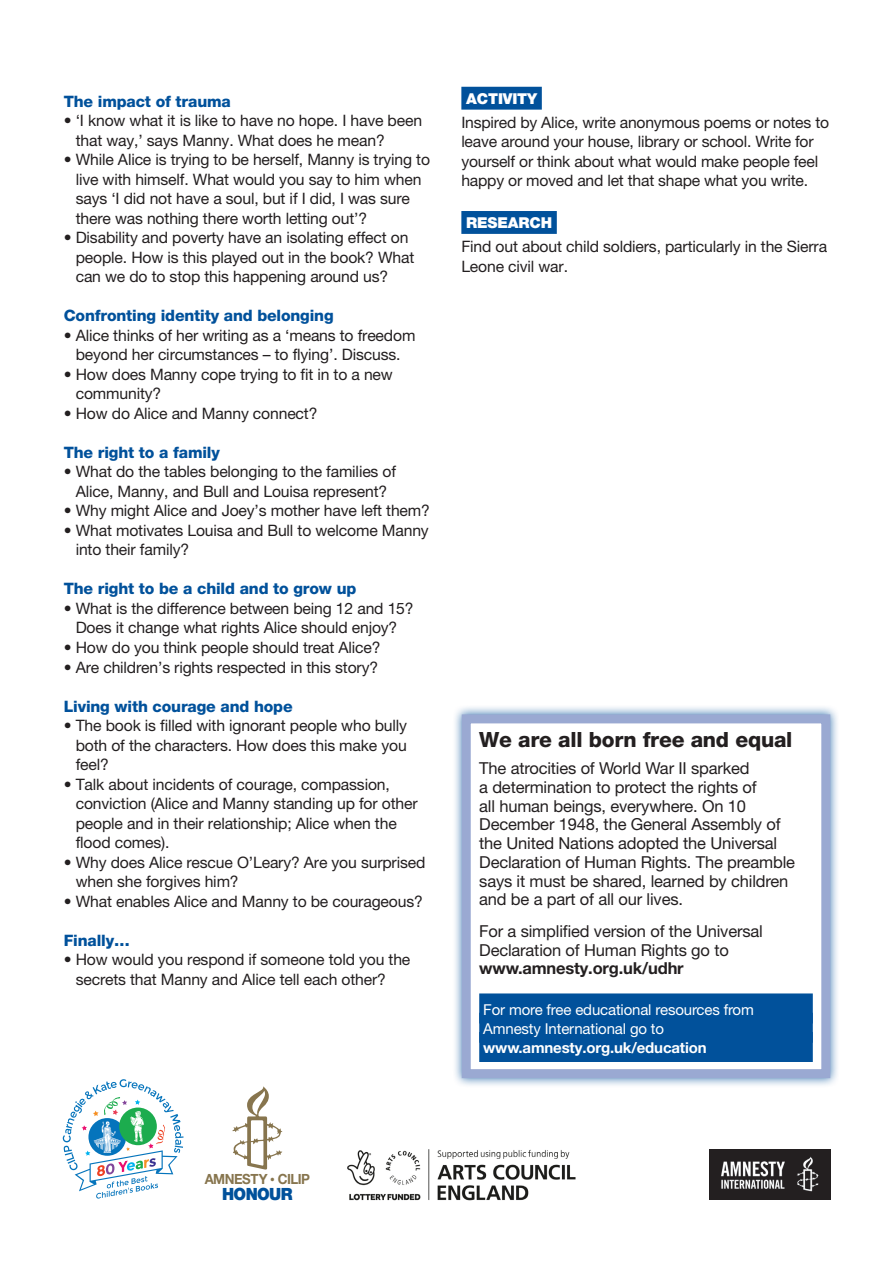
<style>
.page{position:relative;width:893px;height:1263px;background:#fff}
.page>*{position:absolute;margin:0;border:0;box-sizing:border-box;transform-origin:0 0}
.t1{font:800 21px "Helvetica Neue LT Pro";letter-spacing:-.01em;color:#231f20}
.t2{font:900 16.95px "Helvetica Neue LT Pro";letter-spacing:-.04em;color:#01519b;scale:.94 1}
.t3{font:16.5px/18.8px "Helvetica Neue LT Pro";letter-spacing:-.01em;color:#231f20}
.t4{font:700 16.5px "Helvetica Neue LT Pro";letter-spacing:-.01em;color:#231f20}
.Body_text{font:15.75px/19.5px "Helvetica Neue LT Pro";letter-spacing:-.01em;color:#231f20}
.Body_text-2{font:800 15.75px "Helvetica Neue LT Pro";letter-spacing:-.01em;color:#01519b}
.t5{font:15px/19.2px "Helvetica Neue LT Pro";letter-spacing:-.01em;color:#fff}
.t6{font:700 15px "Helvetica Neue LT Pro";letter-spacing:-.01em;color:#fff}
.Subhead{font:900 15px "Helvetica Neue LT Pro";letter-spacing:-.01em;color:#fff}
.t7{font:700 14.1px "Helvetica Neue LT Pro";letter-spacing:-.04em;color:#87754e;scale:.94 1}
.s1{font-size:9.9px}
</style>
<div class="page">
<img style="left:347px;top:1150px;width:229px;height:51px">
<svg style="left:63px;top:1079px;width:121px;height:119px"></svg>
<svg style="left:232px;top:1086px;width:50px;height:83px"></svg>
<div style="left:452px;top:705px;width:388px;height:383px;background:#01519b;opacity:.75"></div>
<div style="left:466px;top:719px;width:360px;height:355px;background:#fff"></div>
<div style="left:479px;top:993px;width:334px;height:30px;background:#01519b"></div>
<div style="left:479px;top:1013px;width:334px;height:30px;background:#01519b"></div>
<div style="left:479px;top:1032px;width:334px;height:30px;background:#01519b"></div>
<div style="left:462px;top:714px;width:368px;height:364px;border:9px solid #9aa9d2"></div>
<img style="left:709px;top:1149px;width:121px;height:51px">
<div style="left:461px;top:87px;width:81px;height:23px;background:#01519b"></div>
<div style="left:461px;top:211px;width:96px;height:23px;background:#01519b"></div>
<p class="Body_text-2" style="left:64px;top:92px;width:169px">The impact of trauma</p>
<p class="Body_text" style="left:76px;top:111px;width:348px;text-indent:-12px">• ‘I know what it is like to have no hope. I have been that way,’ says Manny. What does he mean?</p>
<p class="Body_text" style="left:76px;top:150px;width:356px;text-indent:-12px">• While Alice is trying to be herself, Manny is trying to live with himself. What would you say to him when says ‘I did not have a soul, but if I did, I was sure there was nothing there worth letting out’?</p>
<p class="Body_text" style="left:76px;top:228px;width:340px;text-indent:-12px">• Disability and poverty have an isolating effect on people. How is this played out in the book? What can we do to stop this happening around us?</p>
<p class="Body_text-2" style="left:64px;top:306px;width:271px">Confronting identity and belonging</p>
<p class="Body_text" style="left:64px;top:325px;width:353px;text-align:center">• Alice thinks of her writing as a ‘means to freedom beyond her circumstances – to flying’. Discuss.</p>
<p class="Body_text" style="left:76px;top:364px;width:319px;text-indent:-12px">• How does Manny cope trying to fit in to a new community?</p>
<p class="Body_text" style="left:64px;top:403px;width:255px">• How do Alice and Manny connect?</p>
<p class="Body_text-2" style="left:64px;top:443px;width:158px">The right to a family</p>
<p class="Body_text" style="left:64px;top:462px;width:334px;text-align:center">• What do the tables belonging to the families of<br>Alice, Manny, and Bull and Louisa represent?</p>
<p class="Body_text" style="left:64px;top:501px;width:368px">• Why might Alice and Joey’s mother have left them?</p>
<p class="Body_text" style="left:76px;top:520px;width:355px;text-indent:-12px">• What motivates Louisa and Bull to welcome Manny into their family?</p>
<p class="Body_text-2" style="left:64px;top:579px;width:294px">The right to be a child and to grow up</p>
<p class="Body_text" style="left:64px;top:598px;width:351px;text-align:center">• What is the difference between being 12 and 15?<br>Does it change what rights Alice should enjoy?</p>
<p class="Body_text" style="left:64px;top:637px;width:318px">• How do you think people should treat Alice?</p>
<p class="Body_text" style="left:64px;top:657px;width:316px">• Are children’s rights respected in this story?</p>
<p class="Body_text-2" style="left:64px;top:696px;width:230px">Living with courage and hope</p>
<p class="Body_text" style="left:76px;top:715px;width:333px;text-align:justify;text-indent:-12px">• The book is filled with ignorant people who bully both of the characters. How does this make you feel?</p>
<p class="Body_text" style="left:76px;top:774px;width:343px;text-indent:-12px">• Talk about incidents of courage, compassion, conviction (Alice and Manny standing up for other people and in their relationship; Alice when the flood comes).</p>
<p class="Body_text" style="left:76px;top:852px;width:351px;text-indent:-12px">• Why does Alice rescue O’Leary? Are you surprised when she forgives him?</p>
<p class="Body_text" style="left:64px;top:891px;width:361px">• What enables Alice and Manny to be courageous?</p>
<p class="Body_text-2" style="left:64px;top:930px;width:67px">Finally…</p>
<p class="Body_text" style="left:76px;top:949px;width:336px;text-indent:-12px">• How would you respond if someone told you the secrets that Manny and Alice tell each other?</p>
<p class="Subhead" style="left:466px;top:90px;width:72px">ACTIVITY</p>
<p class="Body_text" style="left:461px;top:112px;width:369px">Inspired by Alice, write anonymous poems or notes to leave around your house, library or school. Write for yourself or think about what would make people feel happy or moved and let that shape what you write.</p>
<p class="Subhead" style="left:466px;top:214px;width:87px">RESEARCH</p>
<p class="Body_text" style="left:461px;top:236px;width:367px">Find out about child soldiers, particularly in the Sierra<br>Leone civil war.</p>
<h1 class="t1" style="left:479px;top:727px;width:315px">We are all born free and equal</h1>
<p class="t3" style="left:479px;top:758px;width:317px">The atrocities of World War II sparked<br>a determination to protect the rights of<br>all human beings, everywhere. On 10<br>December 1948, the General Assembly of the United Nations adopted the Universal Declaration of Human Rights. The preamble says it must be shared, learned by children and be a part of all our lives.</p>
<p class="t3" style="left:479px;top:921px;width:285px">For a simplified version of the Universal<br>Declaration of Human Rights go to</p>
<p class="t4" style="left:479px;top:958px;width:206px">www.amnesty.org.uk/udhr</p>
<p class="t5" style="left:483px;top:1000px;width:272px">For more free educational resources from<br>Amnesty International go to</p>
<p class="t6" style="left:483px;top:1039px;width:225px">www.amnesty.org.uk/education</p>
<p class="t7" style="left:205px;top:1170px;width:113px">AMNESTY <span class="s1">•</span> CILIP</p>
<p class="t2" style="left:222px;top:1184px;width:76px">HONOUR</p>
</div>
